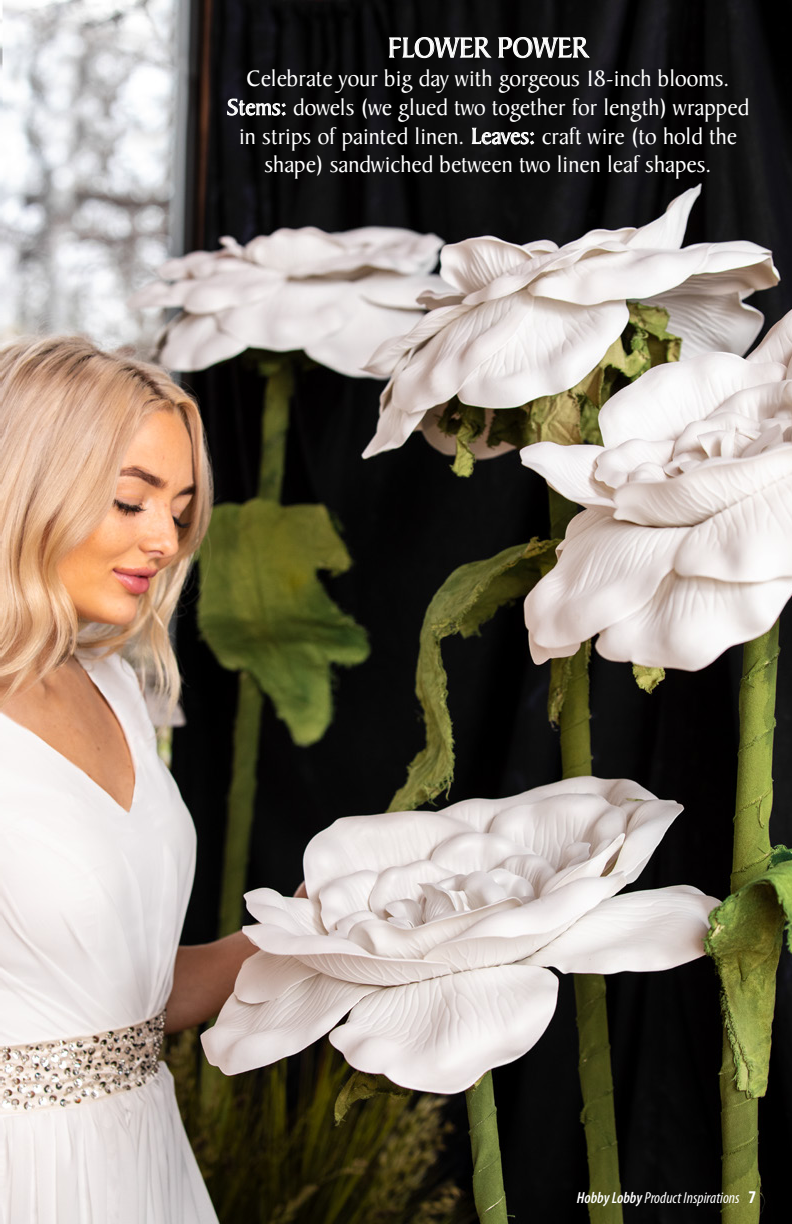
<style>
.page{position:relative;width:792px;height:1224px;background:#fff}
.page>*{position:absolute;margin:0;border:0;box-sizing:border-box;transform-origin:0 0}
.t1{font:30px "Baker Signet Pro";color:#fff}
.t2{font:24px/28.8px "Baker Signet Std";color:#fff;text-align:center}
.t3{font:italic condensed 16px "Myriad Pro";color:#fff}
.s1{font-weight:600}
.s2{font-weight:700;font-style:normal;font-size:18px}
</style>
<div class="page">
<img style="left:0;top:0;width:792px;height:1224px">
<svg style="left:390px;top:37px;width:101px;height:21px;background:#515152"></svg>
<svg style="left:499px;top:37px;width:90px;height:21px;background:#525252"></svg>
<svg style="left:227px;top:98px;width:59px;height:18px"></svg>
<svg style="left:471px;top:128px;width:64px;height:22px"></svg>
<p class="t1" style="left:388px;top:30px;width:201px">FLOWER POWER</p>
<p class="t2" style="left:227px;top:65px;width:524px">Celebrate your big day with gorgeous 18-inch blooms.<br>Stems: dowels (we glued two together for length) wrapped in strips of painted linen. Leaves: craft wire (to hold the shape) sandwiched between two linen leaf shapes.</p>
<p class="t3" style="left:577px;top:1188px;width:181px"><span class="s1">Hobby Lobby</span> Product Inspirations <span class="s2">7</span></p>
</div>
